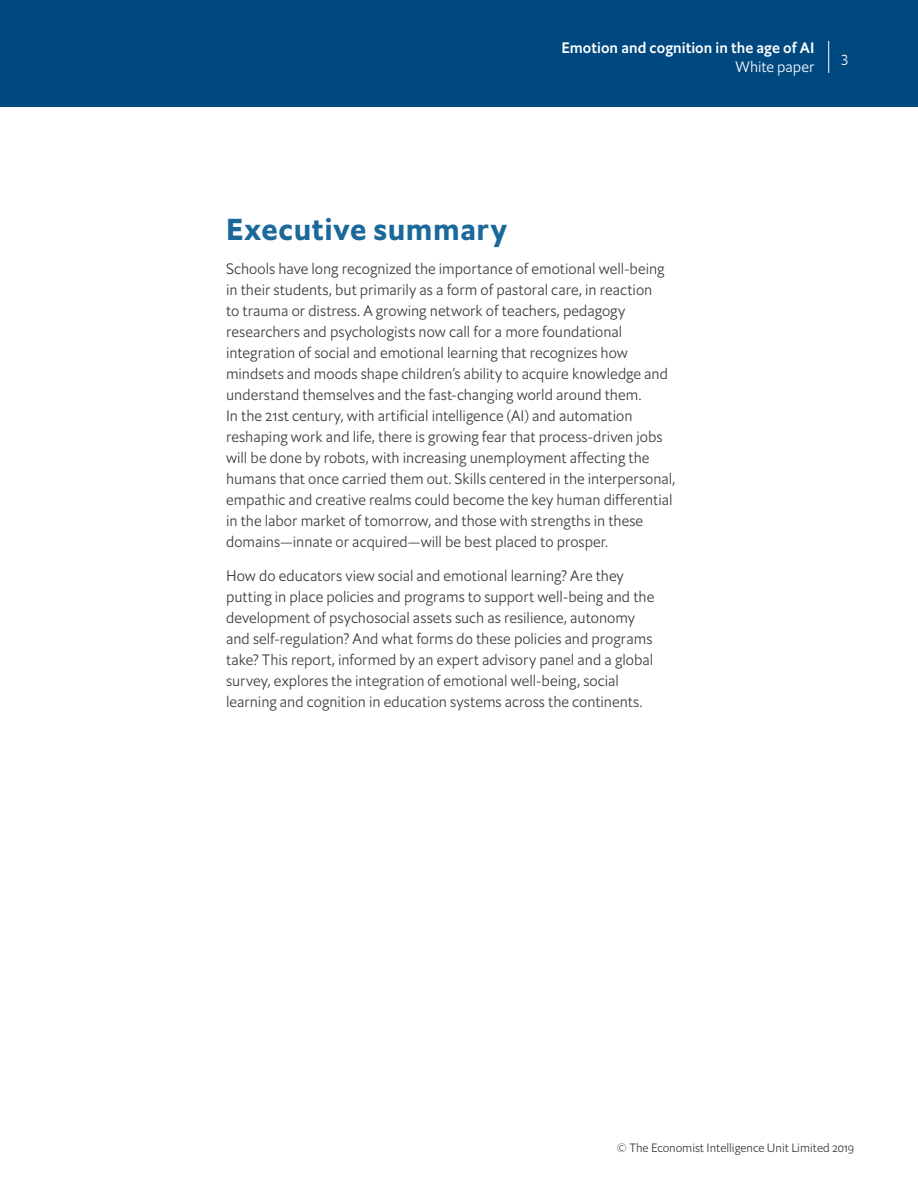
<style>
.page{position:relative;width:918px;height:1188px;background:#fff}
.page>*{position:absolute;margin:0;border:0;box-sizing:border-box;transform-origin:0 0}
.t1{font:700 30px "Econ Sans OS";letter-spacing:.02em;color:#1a699a}
.t2{font:300 15px/21px "Econ Sans OS";color:#3c3c3b}
.t3{font:500 15px "Econ Sans OS";letter-spacing:.005em;color:#fff}
.t4{font:300 15px "Econ Sans OS";color:#fff}
.t5{font:300 12px "Econ Sans OS";color:#3c3c3b}
</style>
<div class="page">
<div style="left:0;top:0;width:918px;height:106px;background:#004880"></div>
<hr style="left:828px;top:41px;width:1px;height:32px;background:#fff">
<p class="t3" style="left:561px;top:38px;width:255px">Emotion and cognition in the age of AI</p>
<p class="t4" style="left:736px;top:57px;width:80px">White paper</p>
<p class="t4" style="left:841px;top:48px;width:9px">3</p>
<h1 class="t1" style="left:226px;top:210px;width:283px">Executive summary</h1>
<p class="t2" style="left:226px;top:258px;width:451px">Schools have long recognized the importance of emotional well-being in their students, but primarily as a form of pastoral care, in reaction<br>to trauma or distress. A growing network of teachers, pedagogy researchers and psychologists now call for a more foundational integration of social and emotional learning that recognizes how mindsets and moods shape children’s ability to acquire knowledge and understand themselves and the fast-changing world around them.<br>In the 21st century, with artificial intelligence (AI) and automation reshaping work and life, there is growing fear that process-driven jobs will be done by robots, with increasing unemployment affecting the humans that once carried them out. Skills centered in the interpersonal, empathic and creative realms could become the key human differential in the labor market of tomorrow, and those with strengths in these domains—innate or acquired—will be best placed to prosper.</p>
<p class="t2" style="left:226px;top:565px;width:430px">How do educators view social and emotional learning? Are they putting in place policies and programs to support well-being and the development of psychosocial assets such as resilience, autonomy and self-regulation? And what forms do these policies and programs take? This report, informed by an expert advisory panel and a global survey, explores the integration of emotional well-being, social learning and cognition in education systems across the continents.</p>
<p class="t5" style="left:617px;top:1140px;width:239px">© The Economist Intelligence Unit Limited 2019</p>
</div>
